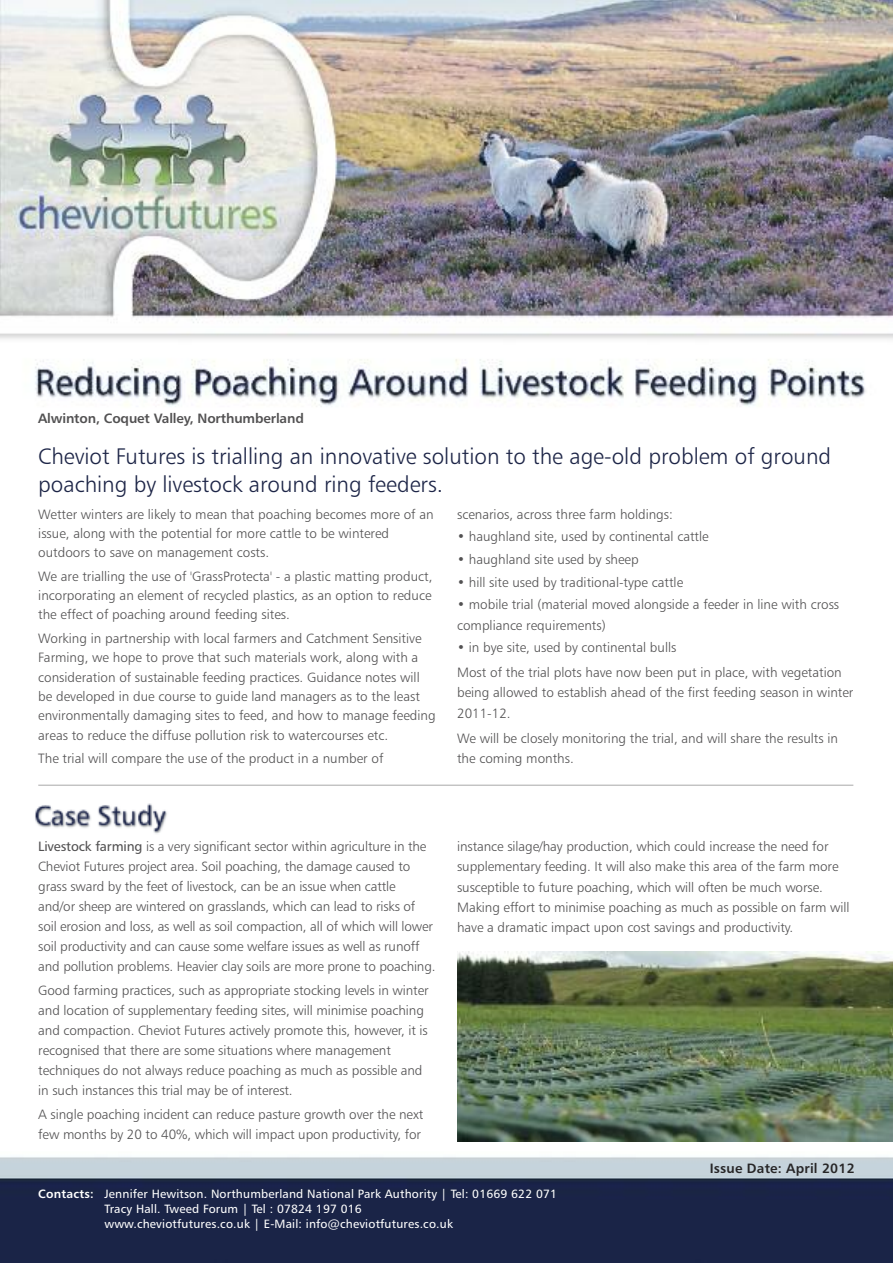
<style>
.page{position:relative;width:893px;height:1263px;background:#fff}
.page>*{position:absolute;margin:0;border:0;box-sizing:border-box;transform-origin:0 0}
.t1{font:22.5px/28.5px "Humanist 777 BT Light B";color:#1d2547}
.t2{font:13.5px/20px "Humanist 777 BT Light B";letter-spacing:-.005em;color:#525152}
.t3{font:13.5px "Humanist 777 BT Bold B";letter-spacing:-.01em;color:#525152}
.t4{font:13.5px "Humanist 777 BT Bold B";letter-spacing:.015em;color:#272627}
.t5{font:12px/15px "Humanist 777 BT Roman B";letter-spacing:.015em;color:#fff}
.s1{font-family:"Humanist 777 BT Roman B"}
.s2{font-family:"Humanist 777 BT Bold B"}
</style>
<div class="page">
<img style="left:0;top:0;width:893px;height:1263px">
<hr style="left:38px;top:785px;width:815px;height:1px;background:#a9a8a9">
<div style="left:0;top:792px;width:214px;height:56px;background:#fff"></div>
<img style="left:35px;top:803px;width:132px;height:31px">
<img style="left:457px;top:951px;width:436px;height:190px">
<p class="t3" style="left:38px;top:412px;width:267px">Alwinton, Coquet Valley, Northumberland</p>
<h1 class="t1" style="left:38px;top:444px;width:795px">Cheviot Futures is trialling an innovative solution to the age-old problem of ground poaching by livestock around ring feeders.</h1>
<p class="t2" style="left:38px;top:505px;width:397px;line-height:19.4px">Wetter winters are likely to mean that poaching becomes more of an issue, along with the potential for more cattle to be wintered outdoors to save on management costs.</p>
<p class="t2" style="left:38px;top:568px;width:396px;line-height:19.4px;text-align:justify">We are trialling the use of 'GrassProtecta' - a plastic matting product, incorporating an element of recycled plastics, as an option to reduce the effect of poaching around feeding sites.</p>
<p class="t2" style="left:38px;top:630px;width:399px;line-height:19.4px">Working in partnership with local farmers and Catchment Sensitive Farming, we hope to prove that such materials work, along with a consideration of sustainable feeding practices. Guidance notes will be developed in due course to guide land managers as to the least environmentally damaging sites to feed, and how to manage feeding areas to reduce the diffuse pollution risk to watercourses etc.</p>
<p class="t2" style="left:38px;top:749px;width:347px">The trial will compare the use of the product in a number of</p>
<p class="t2" style="left:457px;top:505px;width:217px">scenarios, across three farm holdings:</p>
<p class="t2" style="left:457px;top:528px;width:253px">• haughland site, used by continental cattle</p>
<p class="t2" style="left:457px;top:550px;width:183px">• haughland site used by sheep</p>
<p class="t2" style="left:457px;top:573px;width:228px">• hill site used by traditional-type cattle</p>
<p class="t2" style="left:457px;top:595px;width:384px;line-height:20.4px">• mobile trial (material moved alongside a feeder in line with cross compliance requirements)</p>
<p class="t2" style="left:457px;top:636px;width:386px;line-height:24.8px">• in bye site, used by continental bulls<br>Most of the trial plots have now been put in place, with vegetation</p>
<p class="t2" style="left:457px;top:684px;width:398px;line-height:20.4px">being allowed to establish ahead of the first feeding season in winter<br>2011-12.</p>
<p class="t2" style="left:457px;top:729px;width:382px;line-height:20.4px">We will be closely monitoring the trial, and will share the results in the coming months.</p>
<p class="t2" style="left:38px;top:838px;width:399px"><span class="s1">Livestock farming</span> is a very significant sector within agriculture in the Cheviot Futures project area. Soil poaching, the damage caused to grass sward by the feet of livestock, can be an issue when cattle and/or sheep are wintered on grasslands, which can lead to risks of soil erosion and loss, as well as soil compaction, all of which will lower soil productivity and can cause some welfare issues as well as runoff and pollution problems. Heavier clay soils are more prone to poaching.</p>
<p class="t2" style="left:38px;top:981px;width:392px">Good farming practices, such as appropriate stocking levels in winter and location of supplementary feeding sites, will minimise poaching and compaction. Cheviot Futures actively promote this, however, it is recognised that there are some situations where management techniques do not always reduce poaching as much as possible and in such instances this trial may be of interest.</p>
<p class="t2" style="left:38px;top:1105px;width:386px">A single poaching incident can reduce pasture growth over the next few months by 20 to 40%, which will impact upon productivity, for</p>
<p class="t2" style="left:457px;top:838px;width:394px">instance silage/hay production, which could increase the need for supplementary feeding. It will also make this area of the farm more susceptible to future poaching, which will often be much worse.<br>Making effort to minimise poaching as much as possible on farm will have a dramatic impact upon cost savings and productivity.</p>
<p class="t4" style="left:710px;top:1163px;width:147px">Issue Date: April 2012</p>
<p class="t5" style="left:104px;top:1187px;width:454px;text-indent:-66px"><span class="s2">Contacts:</span> Jennifer Hewitson. Northumberland National Park Authority | Tel: 01669 622 071<br>Tracy Hall. Tweed Forum | Tel : 07824 197 016<br>www.cheviotfutures.co.uk | E-Mail: info@cheviotfutures.co.uk</p>
</div>
